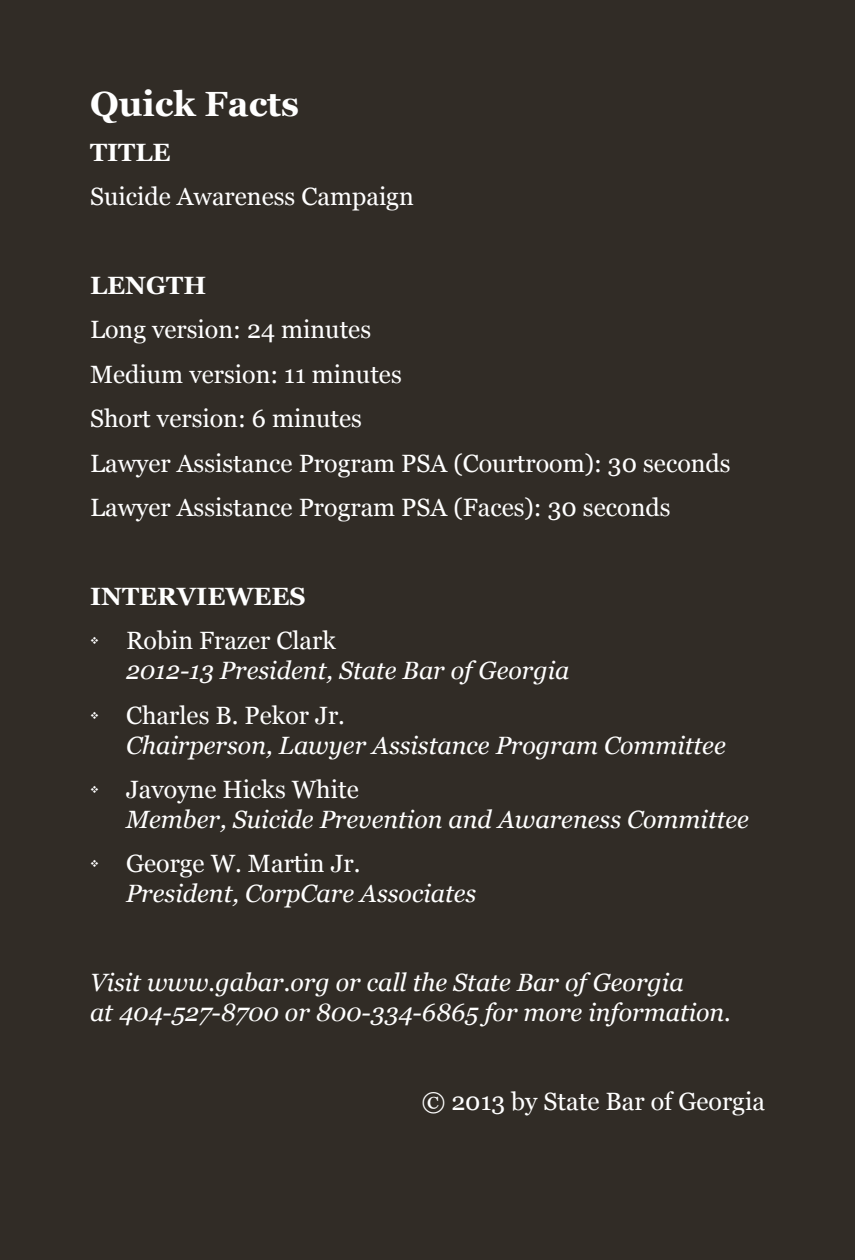
<style>
.page{position:relative;width:855px;height:1260px;background:#312c26}
.page>*{position:absolute;margin:0;border:0;box-sizing:border-box;transform-origin:0 0}
.t1{font:700 35px "Georgia";color:#fff}
.t2{font:italic 25px/30px "Georgia";color:#fff}
.t3{font:25px "Georgia";color:#fff}
.t4{font:700 25px "Georgia";color:#fff}
.s1{font-style:normal}
</style>
<div class="page">
<p class="t1" style="left:90px;top:85px;width:211px">Quick Facts</p>
<p class="t4" style="left:90px;top:138px;width:82px">TITLE</p>
<p class="t3" style="left:90px;top:182px;width:325px">Suicide Awareness Campaign</p>
<p class="t4" style="left:90px;top:271px;width:118px">LENGTH</p>
<p class="t3" style="left:90px;top:315px;width:283px">Long version: 24 minutes</p>
<p class="t3" style="left:90px;top:359px;width:313px">Medium version: 11 minutes</p>
<p class="t3" style="left:90px;top:404px;width:274px">Short version: 6 minutes</p>
<p class="t3" style="left:90px;top:448px;width:642px">Lawyer Assistance Program PSA (Courtroom): 30 seconds</p>
<p class="t3" style="left:90px;top:492px;width:582px">Lawyer Assistance Program PSA (Faces): 30 seconds</p>
<p class="t4" style="left:90px;top:582px;width:217px">INTERVIEWEES</p>
<p class="t2" style="left:126px;top:626px;width:445px;text-indent:-36px">❖ <span class="s1">Robin Frazer Clark<br></span>2012-13 President, State Bar of Georgia</p>
<p class="t2" style="left:126px;top:700px;width:601px;text-indent:-36px">❖ <span class="s1">Charles B. Pekor Jr.<br></span>Chairperson, Lawyer Assistance Program Committee</p>
<p class="t2" style="left:126px;top:775px;width:624px;text-indent:-36px">❖ <span class="s1">Javoyne Hicks White<br></span>Member, Suicide Prevention and Awareness Committee</p>
<p class="t2" style="left:126px;top:849px;width:352px;text-indent:-36px">❖ <span class="s1">George W. Martin Jr.<br></span>President, CorpCare Associates</p>
<p class="t2" style="left:90px;top:968px;width:643px">Visit www.gabar.org or call the State Bar of Georgia<br>at 404-527-8700 or 800-334-6865 for more information.</p>
<p class="t3" style="left:422px;top:1086px;width:345px">© 2013 by State Bar of Georgia</p>
</div>
